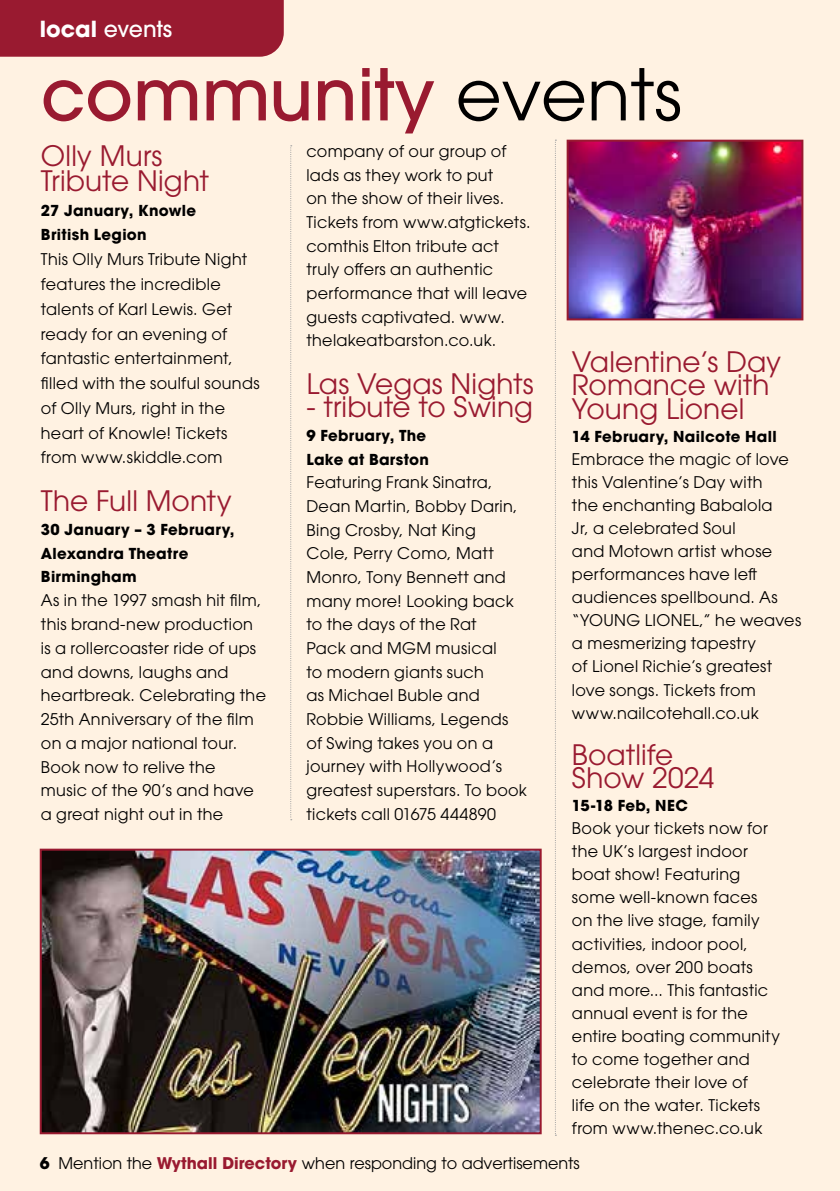
<style>
.page{position:relative;width:840px;height:1191px;background:#fff}
.page>*{position:absolute;margin:0;border:0;box-sizing:border-box;transform-origin:0 0}
.t1{font:500 70.8px "ITC Avant Garde Pro";color:#991a30}
.t2{font:28px/23px "ITC Avant Garde Pro";letter-spacing:.005em;color:#991a30}
.t3{font:500 22px "ITC Avant Garde Pro";color:#fff}
.t4{font:16px/23px "ITC Avant Garde Pro";letter-spacing:.02em;color:#000}
.t5{font:16px "ITC Avant Garde Pro";color:#000}
.t6{font:700 15px/23.8px "ITC Avant Garde Pro";letter-spacing:.02em;color:#000}
.s1{font-weight:700}
.s2{font-weight:400;color:#000}
.s3{font-weight:700;color:#991a30}
</style>
<div class="page">
<div style="left:0;top:0;width:839px;height:1191px;background:#fff2e2"></div>
<div style="left:0;top:0;width:283px;height:57px;background:#991a30"></div>
<svg style="left:290px;top:145px;width:1px;height:675px"></svg>
<svg style="left:555px;top:140px;width:1px;height:995px"></svg>
<img style="left:43px;top:851px;width:495px;height:280px">
<div style="left:40px;top:848px;width:501px;height:286px;border:2px solid #991a30"></div>
<img style="left:569px;top:143px;width:231px;height:174px">
<div style="left:566px;top:140px;width:237px;height:180px;border:2px solid #991a30"></div>
<h3 class="t3" style="left:40px;top:14px;width:134px"><span class="s1">local</span> events</h3>
<h1 class="t1" style="left:41px;top:49px;width:642px">community <span class="s2">events</span></h1>
<h2 class="t2" style="left:41px;top:143px;width:169px;line-height:24.8px">Olly Murs<br>Tribute Night</h2>
<p class="t6" style="left:41px;top:197px;width:157px;line-height:24.8px">27 January, Knowle<br>British Legion</p>
<p class="t4" style="left:41px;top:247px;width:220px;line-height:24.8px">This Olly Murs Tribute Night features the incredible talents of Karl Lewis. Get ready for an evening of fantastic entertainment, filled with the soulful sounds of Olly Murs, right in the heart of Knowle! Tickets from www.skiddle.com</p>
<h2 class="t2" style="left:41px;top:489px;width:192px">The Full Monty</h2>
<p class="t6" style="left:41px;top:517px;width:195px">30 January – 3 February,<br>Alexandra Theatre<br>Birmingham</p>
<p class="t4" style="left:41px;top:588px;width:226px;line-height:23.8px">As in the 1997 smash hit film, this brand-new production is a rollercoaster ride of ups and downs, laughs and heartbreak. Celebrating the<br>25th Anniversary of the film on a major national tour.<br>Book now to relive the<br>music of the 90’s and have a great night out in the</p>
<p class="t4" style="left:306px;top:139px;width:225px;line-height:23.6px">company of our group of lads as they work to put<br>on the show of their lives.<br>Tickets from www.atgtickets. comthis Elton tribute act truly offers an authentic performance that will leave guests captivated. www. thelakeatbarston.co.uk.</p>
<h2 class="t2" style="left:306px;top:372px;width:229px">Las Vegas Nights</h2>
<h2 class="t2" style="left:306px;top:395px;width:228px">- tribute to Swing</h2>
<p class="t6" style="left:306px;top:423px;width:124px">9 February, The<br>Lake at Barston</p>
<p class="t4" style="left:306px;top:470px;width:222px;line-height:23.6px">Featuring Frank Sinatra,<br>Dean Martin, Bobby Darin,<br>Bing Crosby, Nat King<br>Cole, Perry Como, Matt<br>Monro, Tony Bennett and many more! Looking back to the days of the Rat<br>Pack and MGM musical<br>to modern giants such<br>as Michael Buble and<br>Robbie Williams, Legends of Swing takes you on a journey with Hollywood’s greatest superstars. To book tickets call 01675 444890</p>
<h2 class="t2" style="left:571px;top:350px;width:211px">Valentine’s Day<br>Romance with<br>Young Lionel</h2>
<p class="t6" style="left:571px;top:424px;width:206px">14 February, Nailcote Hall</p>
<p class="t4" style="left:571px;top:447px;width:231px">Embrace the magic of love this Valentine’s Day with<br>the enchanting Babalola<br>Jr, a celebrated Soul<br>and Motown artist whose performances have left audiences spellbound. As “YOUNG LIONEL,” he weaves a mesmerizing tapestry<br>of Lionel Richie’s greatest love songs. Tickets from www.nailcotehall.co.uk</p>
<h2 class="t2" style="left:571px;top:742px;width:144px">Boatlife<br>Show 2024</h2>
<p class="t6" style="left:571px;top:793px;width:117px">15-18 Feb, NEC</p>
<p class="t4" style="left:571px;top:816px;width:209px">Book your tickets now for the UK’s largest indoor boat show! Featuring some well-known faces on the live stage, family activities, indoor pool, demos, over 200 boats and more... This fantastic annual event is for the entire boating community to come together and celebrate their love of<br>life on the water. Tickets from www.thenec.co.uk</p>
<p class="t5" style="left:40px;top:1152px;width:541px"><span class="s1">6</span> Mention the <span class="s3">Wythall Directory</span> when responding to advertisements</p>
</div>
